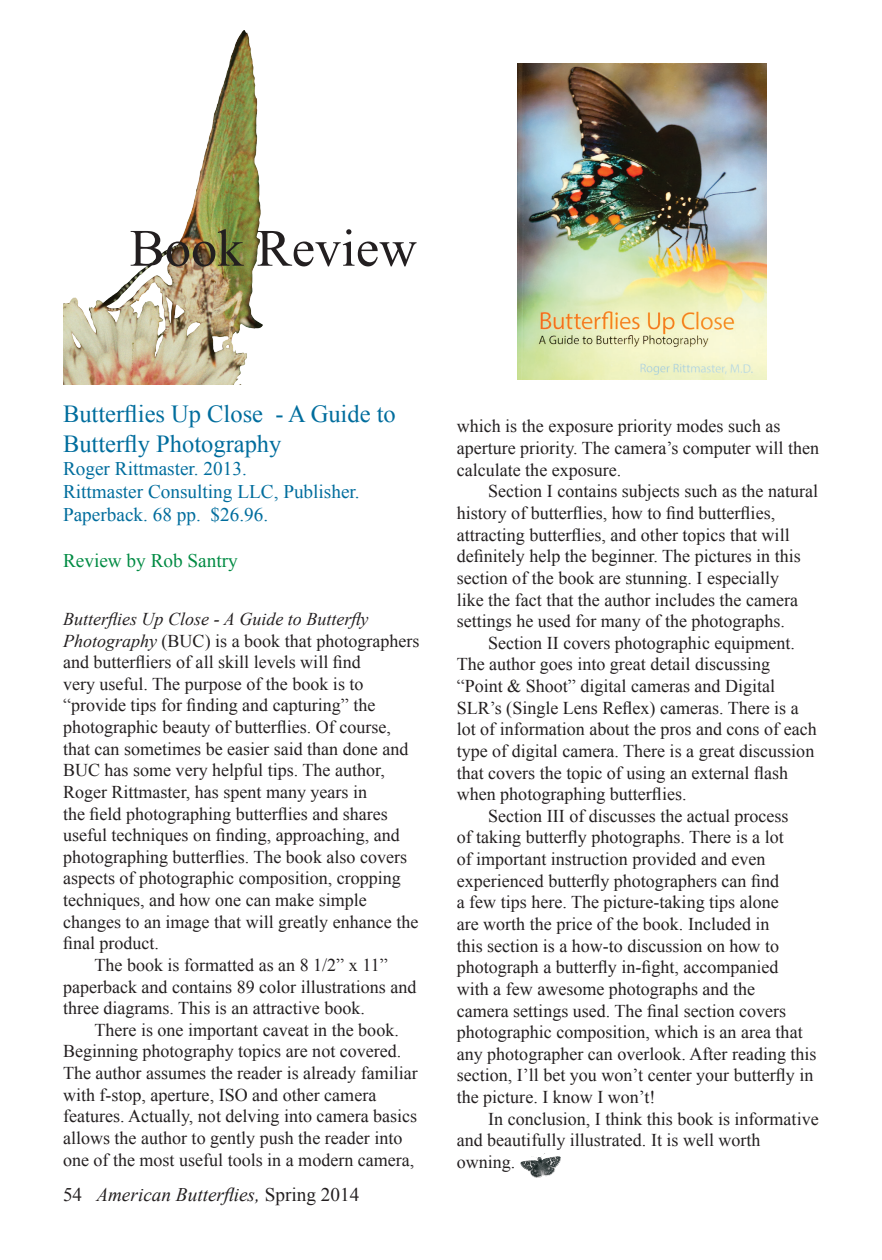
<style>
.page{position:relative;width:882px;height:1260px;background:#fff}
.page>*{position:absolute;margin:0;border:0;box-sizing:border-box;transform-origin:0 0}
.t1{font:52.5px "Times New Roman";color:#231f20}
.t2{font:24.5px/29.4px "Times New Roman";color:#006d9d}
.t3{font:19.25px/23.1px "Times New Roman";color:#006d9d}
.t4{font:italic 19.25px "Times New Roman";color:#231f20}
.t5{font:19.25px "Times New Roman";color:#008b43}
.Body_Text_2{font:18.03px/21.7px "Times New Roman";color:#231f20}
.s1{font-style:italic}
.s2{font-style:normal}
</style>
<div class="page">
<img style="left:63px;top:30px;width:200px;height:354px">
<img style="left:520px;top:1153px;width:40px;height:25px">
<img style="left:518px;top:63px;width:249px;height:316px">
<p class="t1" style="left:130px;top:213px;width:289px">Book Review</p>
<p class="t2" style="left:63px;top:399px;width:334px">Butterflies Up Close - A Guide to<br>Butterfly Photography</p>
<p class="t3" style="left:63px;top:457px;width:185px">Roger Rittmaster. 2013.</p>
<p class="t3" style="left:63px;top:480px;width:298px">Rittmaster Consulting LLC, Publisher.<br>Paperback. 68 pp. $26.96.</p>
<p class="t5" style="left:63px;top:548px;width:176px">Review by Rob Santry</p>
<p class="Body_Text_2" style="left:63px;top:608px;width:358px"><span class="s1">Butterflies Up Close - A Guide to Butterfly Photography</span> (BUC) is a book that photographers and butterfliers of all skill levels will find<br>very useful. The purpose of the book is to “provide tips for finding and capturing” the photographic beauty of butterflies. Of course, that can sometimes be easier said than done and BUC has some very helpful tips. The author, Roger Rittmaster, has spent many years in<br>the field photographing butterflies and shares useful techniques on finding, approaching, and photographing butterflies. The book also covers aspects of photographic composition, cropping techniques, and how one can make simple changes to an image that will greatly enhance the final product.</p>
<p class="Body_Text_2" style="left:63px;top:954px;width:355px;text-indent:32px">The book is formatted as an 8 1/2” x 11” paperback and contains 89 color illustrations and three diagrams. This is an attractive book.</p>
<p class="Body_Text_2" style="left:63px;top:1019px;width:356px;text-indent:32px">There is one important caveat in the book.<br>Beginning photography topics are not covered.<br>The author assumes the reader is already familiar with f-stop, aperture, ISO and other camera features. Actually, not delving into camera basics allows the author to gently push the reader into one of the most useful tools in a modern camera,</p>
<p class="t4" style="left:63px;top:1182px;width:298px"><span class="s2">54</span> American Butterflies, <span class="s2">Spring 2014</span></p>
<p class="Body_Text_2" style="left:457px;top:415px;width:364px">which is the exposure priority modes such as aperture priority. The camera’s computer will then calculate the exposure.</p>
<p class="Body_Text_2" style="left:457px;top:480px;width:363px;text-indent:32px">Section I contains subjects such as the natural history of butterflies, how to find butterflies, attracting butterflies, and other topics that will definitely help the beginner. The pictures in this section of the book are stunning. I especially<br>like the fact that the author includes the camera settings he used for many of the photographs.</p>
<p class="Body_Text_2" style="left:457px;top:632px;width:361px;text-indent:32px">Section II covers photographic equipment.<br>The author goes into great detail discussing “Point &amp; Shoot” digital cameras and Digital SLR’s (Single Lens Reflex) cameras. There is a lot of information about the pros and cons of each type of digital camera. There is a great discussion that covers the topic of using an external flash when photographing butterflies.</p>
<p class="Body_Text_2" style="left:457px;top:805px;width:361px;text-indent:32px">Section III of discusses the actual process<br>of taking butterfly photographs. There is a lot<br>of important instruction provided and even experienced butterfly photographers can find<br>a few tips here. The picture-taking tips alone<br>are worth the price of the book. Included in<br>this section is a how-to discussion on how to photograph a butterfly in-fight, accompanied<br>with a few awesome photographs and the<br>camera settings used. The final section covers photographic composition, which is an area that any photographer can overlook. After reading this section, I’ll bet you won’t center your butterfly in the picture. I know I won’t!</p>
<p class="Body_Text_2" style="left:457px;top:1107px;width:363px;text-indent:32px">In conclusion, I think this book is informative and beautifully illustrated. It is well worth owning.</p>
</div>
